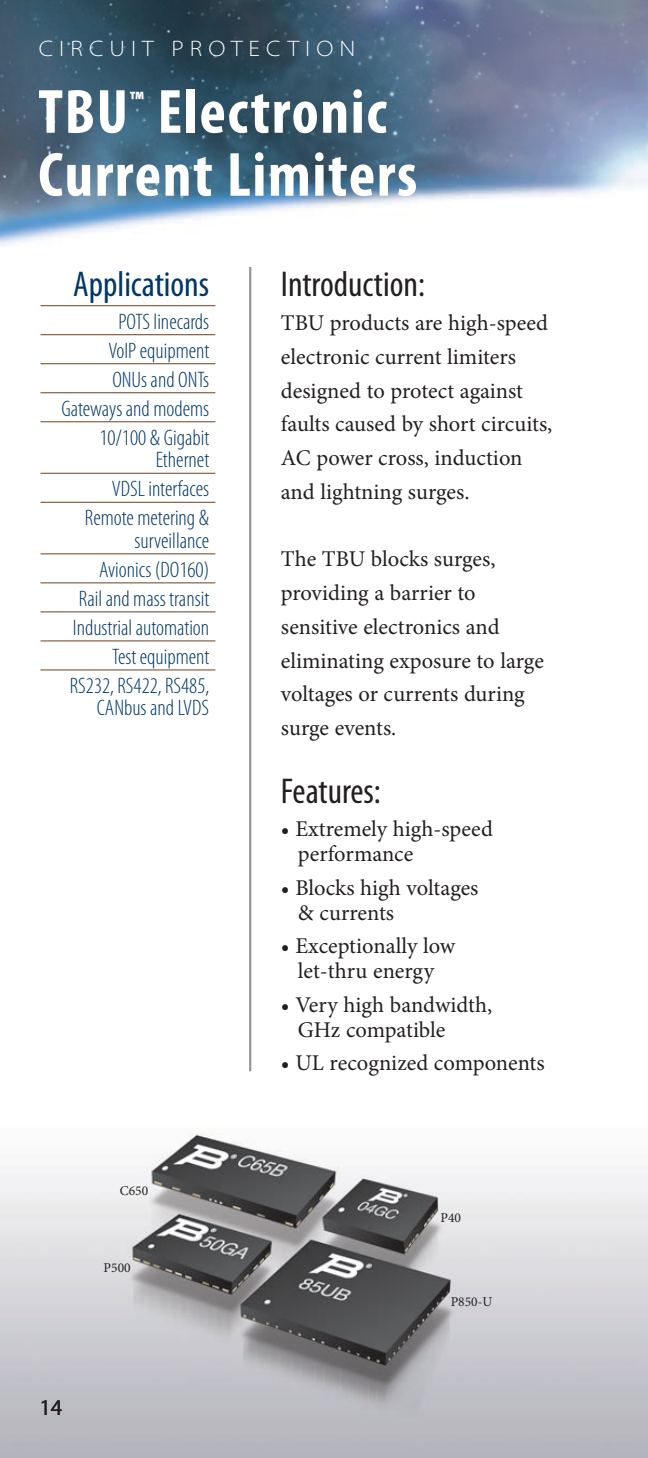
<style>
.page{position:relative;width:648px;height:1458px;background:#fff}
.page>*{position:absolute;margin:0;border:0;box-sizing:border-box;transform-origin:0 0}
.t1{font:700 condensed 63px/63px "Myriad Pro";letter-spacing:.025em;color:#fff}
.t2{font:condensed 36px "Myriad Pro";color:#231f20}
.t3{font:condensed 36px "Myriad Pro";color:#003768}
.t4{font:700 condensed 27px "Myriad Pro";color:#fff}
.t5{font:22.5px/33.8px "Minion Pro";color:#231f20}
.t6{font:300 condensed 22.5px/29px "Myriad Pro";color:#003768;text-align:right}
.t7{font:300 semi-expanded 22.5px "Myriad Pro";letter-spacing:.27em;color:#fff}
.t8{font:22.5px "Myriad Pro";color:#231f20}
.t9{font:13.5px "Minion Pro";color:#231f20}
</style>
<div class="page">
<img style="left:0;top:0;width:648px;height:246px">
<img style="left:0;top:546px;width:648px;height:912px">
<hr style="left:40px;top:305px;width:175px;height:1px;background:#7e543a">
<hr style="left:40px;top:334px;width:175px;height:1px;background:#7e543a">
<hr style="left:40px;top:363px;width:175px;height:1px;background:#7e543a">
<hr style="left:40px;top:392px;width:175px;height:1px;background:#7e543a">
<hr style="left:40px;top:421px;width:175px;height:1px;background:#7e543a">
<hr style="left:40px;top:473px;width:175px;height:1px;background:#7e543a">
<hr style="left:40px;top:502px;width:175px;height:1px;background:#7e543a">
<hr style="left:40px;top:553px;width:175px;height:1px;background:#7e543a">
<hr style="left:40px;top:582px;width:175px;height:1px;background:#7e543a">
<hr style="left:40px;top:611px;width:175px;height:1px;background:#7e543a">
<hr style="left:40px;top:640px;width:175px;height:1px;background:#7e543a">
<hr style="left:40px;top:669px;width:175px;height:1px;background:#7e543a">
<hr style="left:249px;top:267px;width:2px;height:804px;background:#949698">
<p class="t7" style="left:39px;top:36px;width:318px">CIRCUIT PROTEC TION</p>
<h1 class="t1" style="left:38px;top:79px;width:381px;text-indent:119px">Electronic<br>Current Limiters</h1>
<h1 class="t1" style="left:38px;top:79px;width:91px">TBU</h1>
<p class="t4" style="left:130px;top:84px;width:16px">™</p>
<h2 class="t3" style="left:73px;top:262px;width:138px">Applications</h2>
<p class="t6" style="left:62px;top:307px;width:149px">POTS linecards<br>VoIP equipment<br>ONUs and ONTs<br>Gateways and modems<br>10/100 &amp; Gigabit</p>
<p class="t6" style="left:85px;top:446px;width:126px">Ethernet<br>VDSL interfaces<br>Remote metering &amp;</p>
<p class="t6" style="left:70px;top:526px;width:141px">surveillance<br>Avionics (DO160)<br>Rail and mass transit<br>Industrial automation<br>Test equipment<br>RS232, RS422, RS485,</p>
<p class="t6" style="left:97px;top:694px;width:114px">CANbus and LVDS</p>
<p class="t9" style="left:120px;top:1181px;width:30px">C650</p>
<p class="t9" style="left:104px;top:1259px;width:29px">P500</p>
<p class="t8" style="left:39px;top:1393px;width:25px">14</p>
<h2 class="t2" style="left:281px;top:263px;width:146px">Introduction:</h2>
<p class="t5" style="left:281px;top:306px;width:273px">TBU products are high-speed electronic current limiters designed to protect against faults caused by short circuits,<br>AC power cross, induction and lightning surges.</p>
<p class="t5" style="left:281px;top:542px;width:264px">The TBU blocks surges, providing a barrier to sensitive electronics and eliminating exposure to large voltages or currents during surge events.</p>
<h2 class="t2" style="left:281px;top:769px;width:101px">Features:</h2>
<p class="t5" style="left:298px;top:817px;width:197px;line-height:24.8px;text-indent:-17px">• Extremely high-speed performance</p>
<p class="t5" style="left:298px;top:875px;width:182px;line-height:24.8px;text-indent:-17px">• Blocks high voltages &amp; currents</p>
<p class="t5" style="left:281px;top:934px;width:176px;line-height:24.8px;text-align:center">• Exceptionally low let-thru energy</p>
<p class="t5" style="left:298px;top:992px;width:196px;line-height:24.8px;text-indent:-17px">• Very high bandwidth,<br>GHz compatible</p>
<p class="t5" style="left:281px;top:1046px;width:265px">• UL recognized components</p>
<p class="t9" style="left:441px;top:1209px;width:22px">P40</p>
<p class="t9" style="left:451px;top:1293px;width:43px">P850-U</p>
</div>
